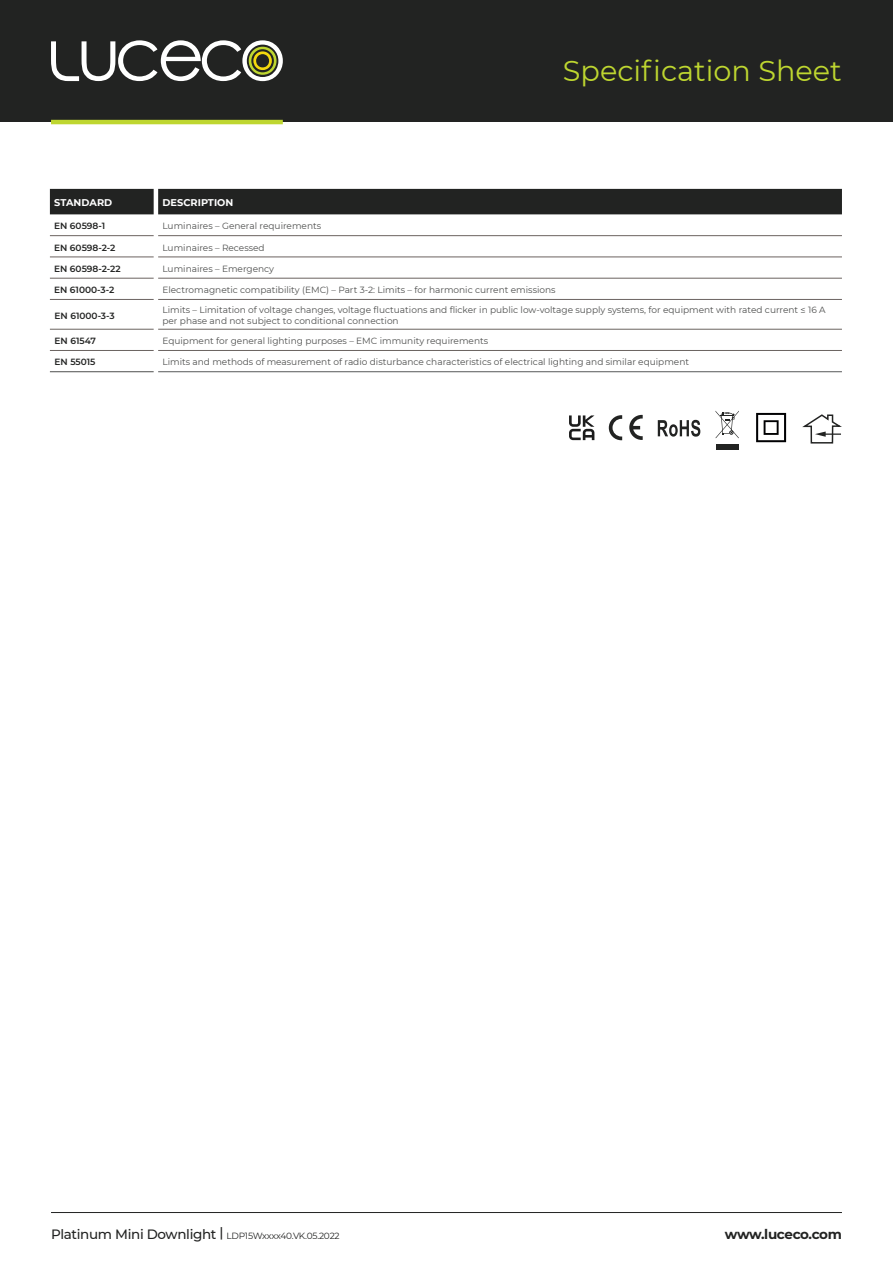
<style>
.page{position:relative;width:893px;height:1263px;background:#fff}
.page>*{position:absolute;margin:0;border:0;box-sizing:border-box;transform-origin:0 0}
.t1{font:28.65px "Montserrat";color:#bed630}
.t2{font:700 13.5px "Montserrat";letter-spacing:-.03em;color:#222322}
.t3{font:700 9.75px "Montserrat";letter-spacing:.005em;color:#fff}
.t4{font:9px/10.8px "Montserrat";color:#4e4f4e}
.t5{font:600 9px "Montserrat";color:#222322}
.t6{font:9px "Montserrat";letter-spacing:-.025em;color:#222322}
.s1{font-weight:500;font-size:13.5px}
</style>
<div class="page">
<hr style="left:51px;top:1212px;width:791px;height:1px;background:#222322">
<div style="left:0;top:0;width:893px;height:122px;background:#222322"></div>
<svg style="left:51px;top:40px;width:232px;height:41px"></svg>
<hr style="left:51px;top:120px;width:232px;height:4px;background:#bed630">
<div style="left:50px;top:189px;width:792px;height:25px;background:#222322"></div>
<hr style="left:50px;top:371px;width:104px;height:1px;background:#4e4f4e">
<hr style="left:158px;top:371px;width:684px;height:1px;background:#57585a">
<hr style="left:50px;top:235px;width:104px;height:1px;background:#6b6360">
<hr style="left:158px;top:235px;width:684px;height:1px;background:#6b6360">
<hr style="left:50px;top:257px;width:104px;height:1px;background:#6b6360">
<hr style="left:158px;top:257px;width:684px;height:1px;background:#6b6360">
<hr style="left:50px;top:278px;width:104px;height:1px;background:#6b6360">
<hr style="left:158px;top:278px;width:684px;height:1px;background:#6b6360">
<hr style="left:50px;top:299px;width:104px;height:1px;background:#6b6360">
<hr style="left:158px;top:299px;width:684px;height:1px;background:#6b6360">
<hr style="left:50px;top:329px;width:104px;height:1px;background:#6b6360">
<hr style="left:158px;top:329px;width:684px;height:1px;background:#6b6360">
<hr style="left:50px;top:350px;width:104px;height:1px;background:#6b6360">
<hr style="left:158px;top:350px;width:684px;height:1px;background:#6b6360">
<svg style="left:609px;top:415px;width:13px;height:25px"></svg>
<svg style="left:629px;top:415px;width:14px;height:25px"></svg>
<svg style="left:658px;top:420px;width:42px;height:17px"></svg>
<div style="left:716px;top:444px;width:22px;height:5px;background:#222322"></div>
<svg style="left:715px;top:411px;width:24px;height:27px"></svg>
<svg style="left:802px;top:414px;width:40px;height:30px"></svg>
<svg style="left:569px;top:415px;width:25px;height:25px"></svg>
<svg style="left:756px;top:413px;width:30px;height:29px"></svg>
<h1 class="t1" style="left:563px;top:51px;width:281px">Specification Sheet</h1>
<p class="t3" style="left:54px;top:196px;width:60px">STANDARD</p>
<p class="t3" style="left:162px;top:196px;width:72px">DESCRIPTION</p>
<p class="t5" style="left:54px;top:220px;width:52px">EN 60598-1</p>
<p class="t4" style="left:162px;top:220px;width:160px">Luminaires – General requirements</p>
<p class="t5" style="left:54px;top:241px;width:63px">EN 60598-2-2</p>
<p class="t4" style="left:162px;top:242px;width:104px">Luminaires – Recessed</p>
<p class="t5" style="left:54px;top:262px;width:68px">EN 60598-2-22</p>
<p class="t4" style="left:162px;top:263px;width:113px">Luminaires – Emergency</p>
<p class="t5" style="left:54px;top:284px;width:62px">EN 61000-3-2</p>
<p class="t4" style="left:162px;top:284px;width:395px">Electromagnetic compatibility (EMC) – Part 3-2: Limits – for harmonic current emissions</p>
<p class="t5" style="left:55px;top:309px;width:62px">EN 61000-3-3</p>
<p class="t4" style="left:162px;top:304px;width:665px">Limits – Limitation of voltage changes, voltage fluctuations and flicker in public low-voltage supply systems, for equipment with rated current ≤ 16 A per phase and not subject to conditional connection</p>
<p class="t5" style="left:55px;top:335px;width:43px">EN 61547</p>
<p class="t4" style="left:162px;top:335px;width:327px">Equipment for general lighting purposes – EMC immunity requirements</p>
<p class="t5" style="left:55px;top:356px;width:42px">EN 55015</p>
<p class="t4" style="left:162px;top:357px;width:528px">Limits and methods of measurement of radio disturbance characteristics of electrical lighting and similar equipment</p>
<p class="t6" style="left:51px;top:1229px;width:290px"><span class="s1">Platinum Mini Downlight </span><sup>|</sup> LDP15Wxxxx40.VK.05.2022</p>
<h2 class="t2" style="left:725px;top:1224px;width:119px">www.luceco.com</h2>
</div>
